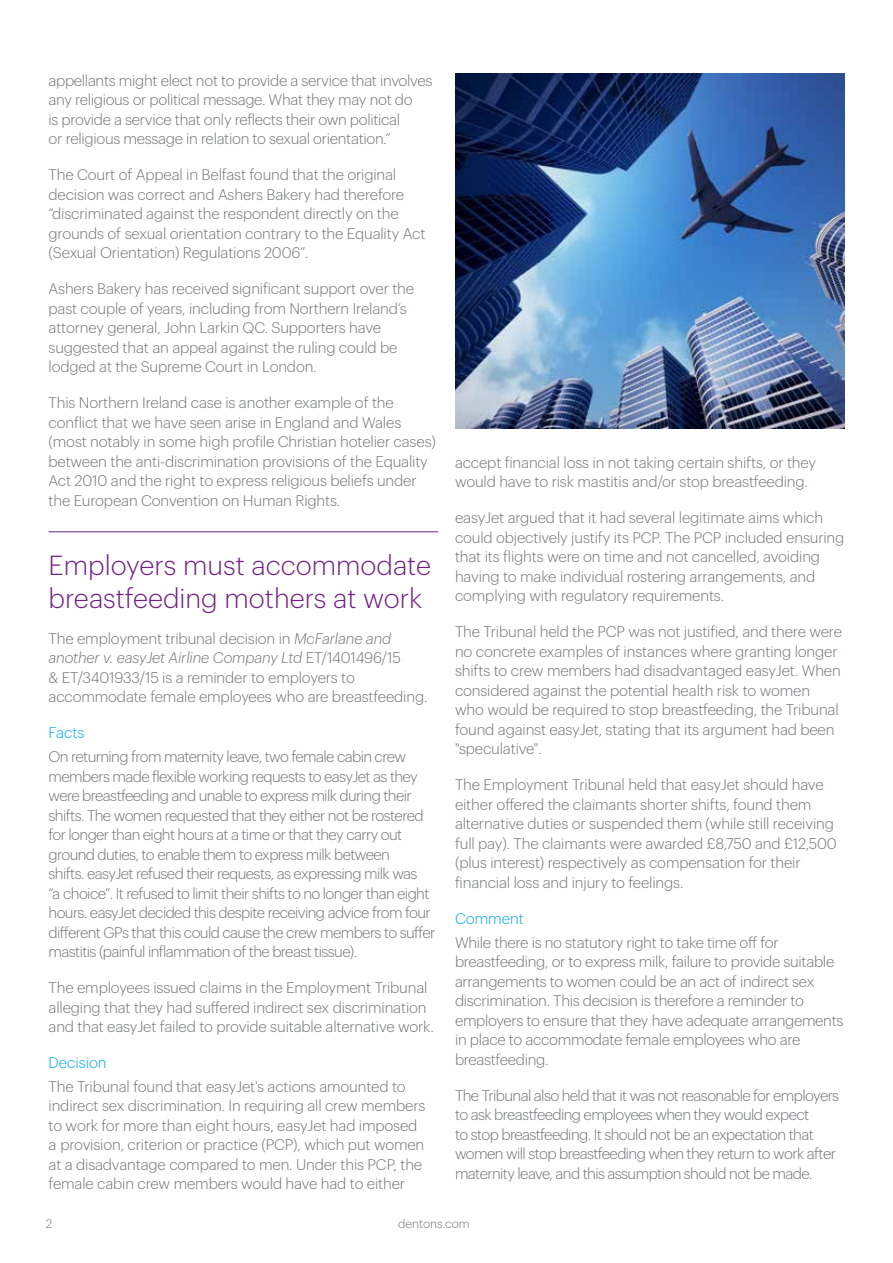
<style>
.page{position:relative;width:893px;height:1263px;background:#fff}
.page>*{position:absolute;margin:0;border:0;box-sizing:border-box;transform-origin:0 0}
.t1{font:300 27px/33px "Dentons Sans";color:#702283}
.t2{font:300 15px/19.5px "Dentons Sans";letter-spacing:-.01em;color:#717376}
.t3{font:300 15px/19.5px "Dentons Sans";letter-spacing:-.04em;color:#717376}
.t4{font:300 15px "Dentons Sans";color:#00a9e8}
.t5{font:300 12px "Dentons Sans";color:#717376}
.s1{font-style:italic}
</style>
<div class="page">
<hr style="left:49px;top:531px;width:389px;height:1px;background:#702283">
<img style="left:455px;top:73px;width:389px;height:355px">
<p class="t2" style="left:49px;top:69px;width:385px">appellants might elect not to provide a service that involves any religious or political message. What they may not do<br>is provide a service that only reflects their own political<br>or religious message in relation to sexual orientation.”</p>
<p class="t2" style="left:49px;top:164px;width:378px">The Court of Appeal in Belfast found that the original decision was correct and Ashers Bakery had therefore “discriminated against the respondent directly on the grounds of sexual orientation contrary to the Equality Act (Sexual Orientation) Regulations 2006”.</p>
<p class="t2" style="left:49px;top:278px;width:367px">Ashers Bakery has received significant support over the past couple of years, including from Northern Ireland’s attorney general, John Larkin QC. Supporters have suggested that an appeal against the ruling could be lodged at the Supreme Court in London.</p>
<p class="t2" style="left:49px;top:392px;width:389px">This Northern Ireland case is another example of the conflict that we have seen arise in England and Wales (most notably in some high profile Christian hotelier cases) between the anti-discrimination provisions of the Equality Act 2010 and the right to express religious beliefs under the European Convention on Human Rights.</p>
<h1 class="t1" style="left:49px;top:546px;width:384px">Employers must accommodate breastfeeding mothers at work</h1>
<p class="t2" style="left:49px;top:627px;width:380px">The employment tribunal decision in <span class="s1">McFarlane and another v. easyJet Airline Company Ltd</span> ET/1401496/15<br>&amp; ET/3401933/15 is a reminder to employers to accommodate female employees who are breastfeeding.</p>
<p class="t4" style="left:49px;top:722px;width:37px">Facts</p>
<p class="t3" style="left:49px;top:746px;width:388px">On returning from maternity leave, two female cabin crew members made flexible working requests to easyJet as they were breastfeeding and unable to express milk during their shifts. The women requested that they either not be rostered for longer than eight hours at a time or that they carry out ground duties, to enable them to express milk between<br>shifts. easyJet refused their requests, as expressing milk was<br>“a choice”. It refused to limit their shifts to no longer than eight hours. easyJet decided this despite receiving advice from four different GPs that this could cause the crew members to suffer mastitis (painful inflammation of the breast tissue).</p>
<p class="t2" style="left:49px;top:977px;width:387px">The employees issued claims in the Employment Tribunal alleging that they had suffered indirect sex discrimination and that easyJet failed to provide suitable alternative work.</p>
<p class="t4" style="left:49px;top:1052px;width:60px">Decision</p>
<p class="t2" style="left:49px;top:1075px;width:378px">The Tribunal found that easyJet's actions amounted to indirect sex discrimination. In requiring all crew members to work for more than eight hours, easyJet had imposed a provision, criterion or practice (PCP), which put women at a disadvantage compared to men. Under this PCP, the female cabin crew members would have had to either</p>
<p class="t2" style="left:455px;top:451px;width:363px">accept financial loss in not taking certain shifts, or they would have to risk mastitis and/or stop breastfeeding.</p>
<p class="t2" style="left:455px;top:507px;width:391px">easyJet argued that it had several legitimate aims which could objectively justify its PCP. The PCP included ensuring that its flights were on time and not cancelled, avoiding having to make individual rostering arrangements, and complying with regulatory requirements.</p>
<p class="t2" style="left:455px;top:621px;width:389px">The Tribunal held the PCP was not justified, and there were no concrete examples of instances where granting longer shifts to crew members had disadvantaged easyJet. When considered against the potential health risk to women who would be required to stop breastfeeding, the Tribunal found against easyJet, stating that its argument had been "speculative".</p>
<p class="t2" style="left:455px;top:774px;width:383px">The Employment Tribunal held that easyJet should have either offered the claimants shorter shifts, found them alternative duties or suspended them (while still receiving full pay). The claimants were awarded £8,750 and £12,500 (plus interest) respectively as compensation for their financial loss and injury to feelings.</p>
<p class="t4" style="left:455px;top:907px;width:70px">Comment</p>
<p class="t2" style="left:455px;top:931px;width:390px">While there is no statutory right to take time off for breastfeeding, or to express milk, failure to provide suitable arrangements to women could be an act of indirect sex discrimination. This decision is therefore a reminder to employers to ensure that they have adequate arrangements in place to accommodate female employees who are breastfeeding.</p>
<p class="t3" style="left:455px;top:1084px;width:386px">The Tribunal also held that it was not reasonable for employers to ask breastfeeding employees when they would expect<br>to stop breastfeeding. It should not be an expectation that women will stop breastfeeding when they return to work after maternity leave, and this assumption should not be made.</p>
<p class="t5" style="left:46px;top:1215px;width:8px">2</p>
<p class="t5" style="left:398px;top:1215px;width:73px">dentons.com</p>
</div>
